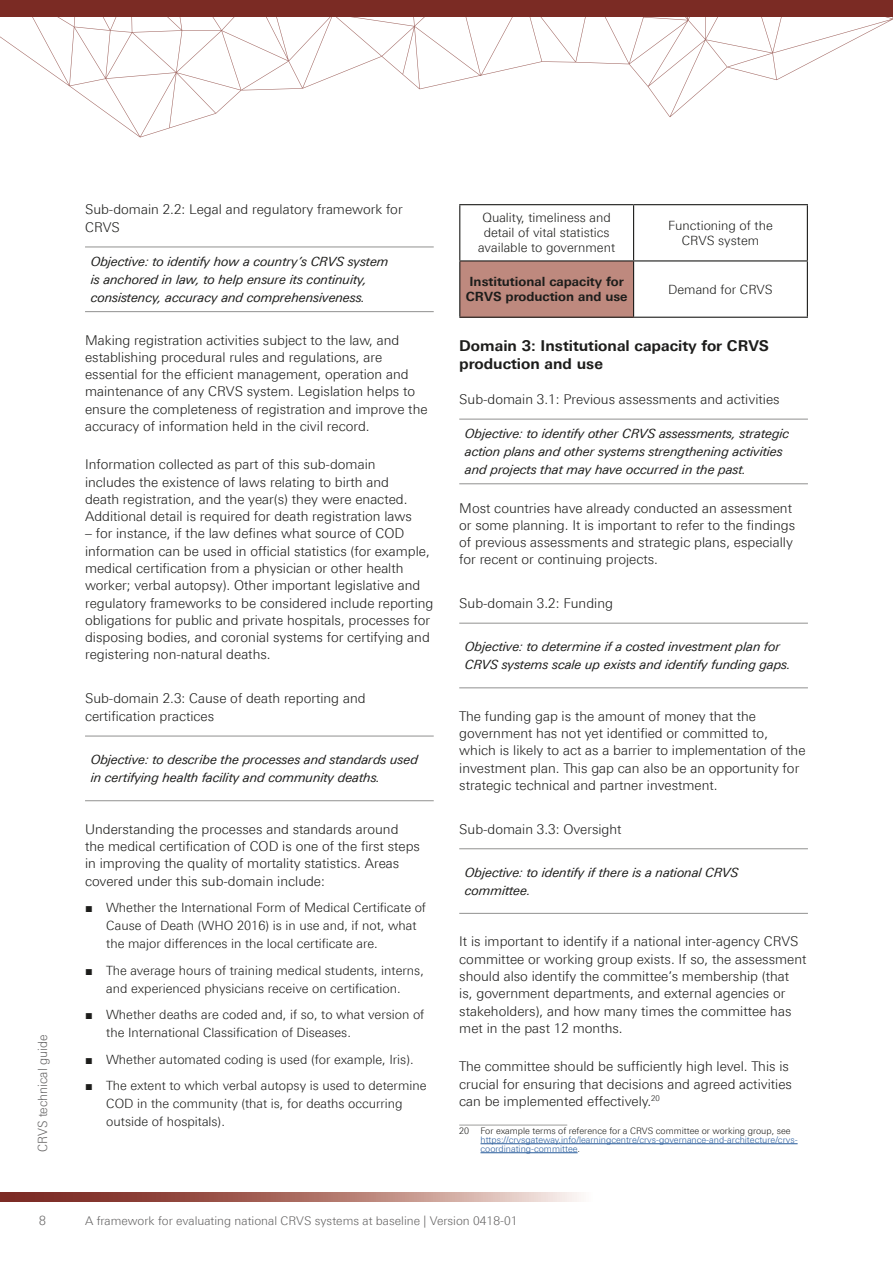
<style>
.page{position:relative;width:893px;height:1263px;background:#fff}
.page>*{position:absolute;margin:0;border:0;box-sizing:border-box;transform-origin:0 0}
.t1{font:700 15px/18px "Linotype Univers 630";color:#1d1d1b}
.t2{font:300 13.5px/17.2px "Linotype Univers 330";color:#1d1d1b}
.t3{font:300 12.75px/18px "Linotype Univers 330";color:#1d1d1b}
.t4{font:italic 12.75px/18px "Linotype Univers 431";color:#1d1d1b}
.t5{font:700 12.75px/15px "Linotype Univers 630";color:#1d1d1b}
.t6{font:300 12.75px "Linotype Univers 330";color:#646363;scale:.95 1}
.t7{font:300 12px "Linotype Univers 330";color:#646363}
.t8{font:300 9px/9px "Linotype Univers 330";color:#275b9b}
.t9{font:300 9px "Linotype Univers 330";color:#1d1d1b}
.s1{font-family:"Arial";font-weight:400}
.s2{color:#1d1d1b}
</style>
<div class="page">
<svg style="left:0;top:17px;width:893px;height:120px"></svg>
<svg style="left:0;top:1193px;width:579px;height:8px;background:#ae756d"></svg>
<div style="left:0;top:0;width:893px;height:17px;background:#7b2b24"></div>
<hr style="left:85px;top:311px;width:349px;height:1px;background:#9d9d9c">
<hr style="left:85px;top:246px;width:349px;height:1px;background:#9d9d9c">
<hr style="left:85px;top:800px;width:349px;height:1px;background:#9d9d9c">
<hr style="left:85px;top:735px;width:349px;height:2px;background:#9d9d9c">
<div style="left:460px;top:261px;width:174px;height:56px;background:#be897e"></div>
<hr style="left:459px;top:204px;width:175px;height:1px;background:#1d1d1b">
<hr style="left:459px;top:205px;width:1px;height:55px;background:#1d1d1b">
<hr style="left:634px;top:204px;width:174px;height:1px;background:#1d1d1b">
<hr style="left:633px;top:205px;width:1px;height:55px;background:#1d1d1b">
<hr style="left:807px;top:205px;width:1px;height:55px;background:#1d1d1b">
<hr style="left:459px;top:260px;width:175px;height:1px;background:#1d1d1b">
<hr style="left:459px;top:261px;width:1px;height:56px;background:#1d1d1b">
<hr style="left:634px;top:260px;width:174px;height:1px;background:#1d1d1b">
<hr style="left:633px;top:261px;width:1px;height:56px;background:#1d1d1b">
<hr style="left:807px;top:261px;width:1px;height:56px;background:#1d1d1b">
<hr style="left:459px;top:317px;width:175px;height:1px;background:#1d1d1b">
<hr style="left:634px;top:317px;width:174px;height:1px;background:#1d1d1b">
<hr style="left:459px;top:483px;width:349px;height:1px;background:#9d9d9c">
<hr style="left:459px;top:419px;width:349px;height:1px;background:#9d9d9c">
<hr style="left:459px;top:687px;width:349px;height:1px;background:#9d9d9c">
<hr style="left:459px;top:623px;width:349px;height:1px;background:#9d9d9c">
<hr style="left:459px;top:913px;width:349px;height:1px;background:#9d9d9c">
<hr style="left:459px;top:848px;width:349px;height:1px;background:#9d9d9c">
<hr style="left:459px;top:1125px;width:108px;height:1px;background:#9d9d9c">
<hr style="left:480px;top:1143px;width:318px;height:1px;background:#275b9b">
<hr style="left:480px;top:1152px;width:98px;height:1px;background:#275b9b">
<p class="t6" style="left:35px;top:1152px;width:125px;rotate:-90deg">CRVS technical guide</p>
<p class="t2" style="left:85px;top:200px;width:319px;line-height:18px">Sub-domain 2.2: Legal and regulatory framework for<br>CRVS</p>
<p class="t4" style="left:91px;top:252px;width:299px">Objective: to identify how a country’s CRVS system is anchored in law, to help ensure its continuity, consistency, accuracy and comprehensiveness.</p>
<p class="t2" style="left:85px;top:331px;width:344px">Making registration activities subject to the law, and establishing procedural rules and regulations, are essential for the efficient management, operation and maintenance of any CRVS system. Legislation helps to ensure the completeness of registration and improve the accuracy of information held in the civil record.</p>
<p class="t2" style="left:85px;top:456px;width:328px">Information collected as part of this sub-domain includes the existence of laws relating to birth and death registration, and the year(s) they were enacted.<br>Additional detail is required for death registration laws</p>
<p class="t2" style="left:85px;top:525px;width:350px">– for instance, if the law defines what source of COD information can be used in official statistics (for example, medical certification from a physician or other health worker; verbal autopsy). Other important legislative and regulatory frameworks to be considered include reporting obligations for public and private hospitals, processes for disposing bodies, and coronial systems for certifying and registering non-natural deaths.</p>
<p class="t2" style="left:85px;top:689px;width:282px;line-height:18px">Sub-domain 2.3: Cause of death reporting and certification practices</p>
<p class="t4" style="left:91px;top:750px;width:329px">Objective: to describe the processes and standards used in certifying health facility and community deaths.</p>
<p class="t2" style="left:85px;top:820px;width:336px">Understanding the processes and standards around the medical certification of COD is one of the first steps in improving the quality of mortality statistics. Areas covered under this sub-domain include:</p>
<p class="t3" style="left:106px;top:898px;width:321px;text-indent:-21px"><span class="s1">■</span> Whether the International Form of Medical Certificate of<br>Cause of Death (WHO 2016) is in use and, if not, what the major differences in the local certificate are.</p>
<p class="t3" style="left:85px;top:961px;width:340px;text-align:center"><span class="s1">■</span> The average hours of training medical students, interns, and experienced physicians receive on certification.</p>
<p class="t3" style="left:106px;top:1005px;width:320px;text-indent:-21px"><span class="s1">■</span> Whether deaths are coded and, if so, to what version of the International Classification of Diseases.</p>
<p class="t3" style="left:85px;top:1050px;width:330px"><span class="s1">■</span> Whether automated coding is used (for example, Iris).</p>
<p class="t3" style="left:106px;top:1076px;width:322px;text-indent:-21px"><span class="s1">■</span> The extent to which verbal autopsy is used to determine<br>COD in the community (that is, for deaths occurring outside of hospitals).</p>
<p class="t3" style="left:478px;top:210px;width:138px;line-height:15px;text-align:center">Quality, timeliness and detail of vital statistics available to government</p>
<p class="t3" style="left:668px;top:218px;width:106px;line-height:15px;text-align:center">Functioning of the<br>CRVS system</p>
<p class="t5" style="left:466px;top:274px;width:163px">Institutional capacity for<br>CRVS production and use</p>
<p class="t3" style="left:668px;top:280px;width:106px">Demand for CRVS</p>
<p class="t1" style="left:459px;top:337px;width:311px">Domain 3: Institutional capacity for CRVS production and use</p>
<p class="t2" style="left:459px;top:390px;width:322px">Sub-domain 3.1: Previous assessments and activities</p>
<p class="t4" style="left:465px;top:424px;width:326px">Objective: to identify other CRVS assessments, strategic action plans and other systems strengthening activities and projects that may have occurred in the past.</p>
<p class="t2" style="left:459px;top:499px;width:337px">Most countries have already conducted an assessment or some planning. It is important to refer to the findings of previous assessments and strategic plans, especially for recent or continuing projects.</p>
<p class="t2" style="left:459px;top:595px;width:155px">Sub-domain 3.2: Funding</p>
<p class="t4" style="left:465px;top:637px;width:327px">Objective: to determine if a costed investment plan for<br>CRVS systems scale up exists and identify funding gaps.</p>
<p class="t2" style="left:459px;top:707px;width:348px">The funding gap is the amount of money that the government has not yet identified or committed to, which is likely to act as a barrier to implementation of the investment plan. This gap can also be an opportunity for strategic technical and partner investment.</p>
<p class="t2" style="left:459px;top:820px;width:164px">Sub-domain 3.3: Oversight</p>
<p class="t4" style="left:465px;top:863px;width:275px">Objective: to identify if there is a national CRVS committee.</p>
<p class="t2" style="left:459px;top:933px;width:349px">It is important to identify if a national inter-agency CRVS committee or working group exists. If so, the assessment should also identify the committee’s membership (that<br>is, government departments, and external agencies or stakeholders), and how many times the committee has met in the past 12 months.</p>
<p class="t2" style="left:459px;top:1058px;width:334px">The committee should be sufficiently high level. This is crucial for ensuring that decisions and agreed activities can be implemented effectively.<sup>20</sup></p>
<p class="t9" style="left:459px;top:1125px;width:333px">20 For example terms of reference for a CRVS committee or working group, see</p>
<p class="t8" style="left:480px;top:1135px;width:319px">https://crvsgateway.info/learningcentre/crvs-governance-and-architecture/crvs&shy;coordinating-committee<span class="s2">.</span></p>
<p class="t6" style="left:39px;top:1213px;width:9px">8</p>
<p class="t7" style="left:85px;top:1213px;width:434px">A framework for evaluating national CRVS systems at baseline | Version 0418-01</p>
</div>
